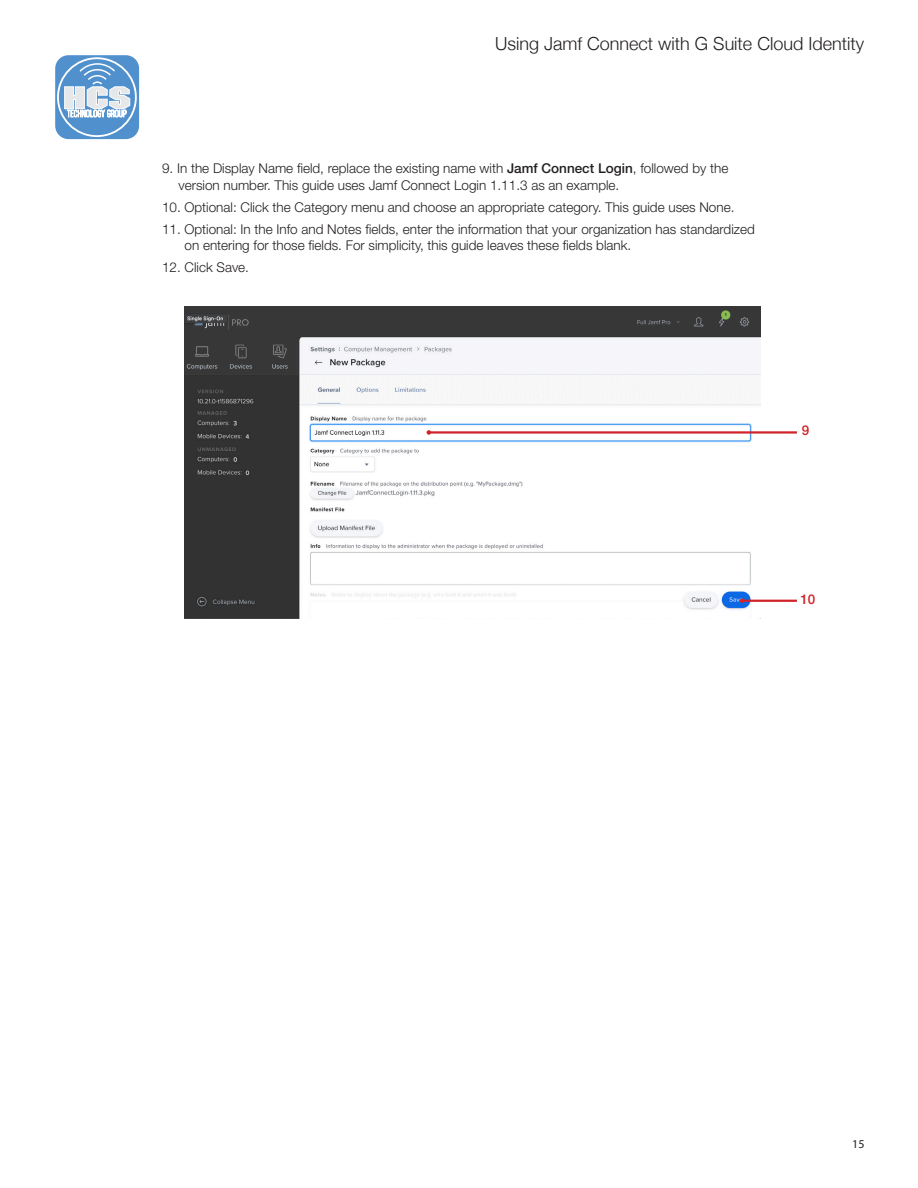
<style>
.page{position:relative;width:918px;height:1188px;background:#fff}
.page>*{position:absolute;margin:0;border:0;box-sizing:border-box;transform-origin:0 0}
.t1{font:300 18px "Helvetica Neue";color:#231f20}
.Copy-space_numbering{font:300 13.5px/16.2px "Helvetica Neue LT Std";color:#231f20}
.Copy-space_numbering-2{font:500 13.5px "Helvetica Neue LT Std";color:#d1232a}
.t2{font:12px "Myriad Pro";color:#231f20}
.s1{font-weight:500}
</style>
<div class="page">
<svg style="left:54px;top:54px;width:86px;height:86px"></svg>
<div style="left:55px;top:55px;width:84px;height:84px;background:#5090cc;border-radius:13px"></div>
<svg style="left:64px;top:62px;width:66px;height:57px"></svg>
<div style="left:57px;top:57px;width:80px;height:80px;border:2px solid #fff;border-radius:50%"></div>
<img style="left:184px;top:306px;width:576px;height:313px">
<hr style="left:429px;top:431px;width:368px;height:3px;background:#d1232a">
<svg style="left:427px;top:430px;width:4px;height:5px"></svg>
<hr style="left:742px;top:600px;width:55px;height:2px;background:#d1232a">
<svg style="left:740px;top:598px;width:4px;height:5px"></svg>
<h1 class="t1" style="left:495px;top:29px;width:370px">Using Jamf Connect with G Suite Cloud Identity</h1>
<p class="Copy-space_numbering" style="left:178px;top:160px;width:551px;text-indent:-16px">9. In the Display Name field, replace the existing name with <span class="s1">Jamf Connect Login</span>, followed by the version number. This guide uses Jamf Connect Login 1.11.3 as an example.</p>
<p class="Copy-space_numbering" style="left:162px;top:199px;width:574px">10. Optional: Click the Category menu and choose an appropriate category. This guide uses None.</p>
<p class="Copy-space_numbering" style="left:184px;top:221px;width:572px;text-indent:-22px">11. Optional: In the Info and Notes fields, enter the information that your organization has standardized on entering for those fields. For simplicity, this guide leaves these fields blank.</p>
<p class="Copy-space_numbering" style="left:162px;top:259px;width:89px">12. Click Save.</p>
<p class="Copy-space_numbering-2" style="left:802px;top:422px;width:9px">9</p>
<p class="Copy-space_numbering-2" style="left:800px;top:591px;width:17px">10</p>
<p class="t2" style="left:852px;top:1136px;width:14px">15</p>
</div>
